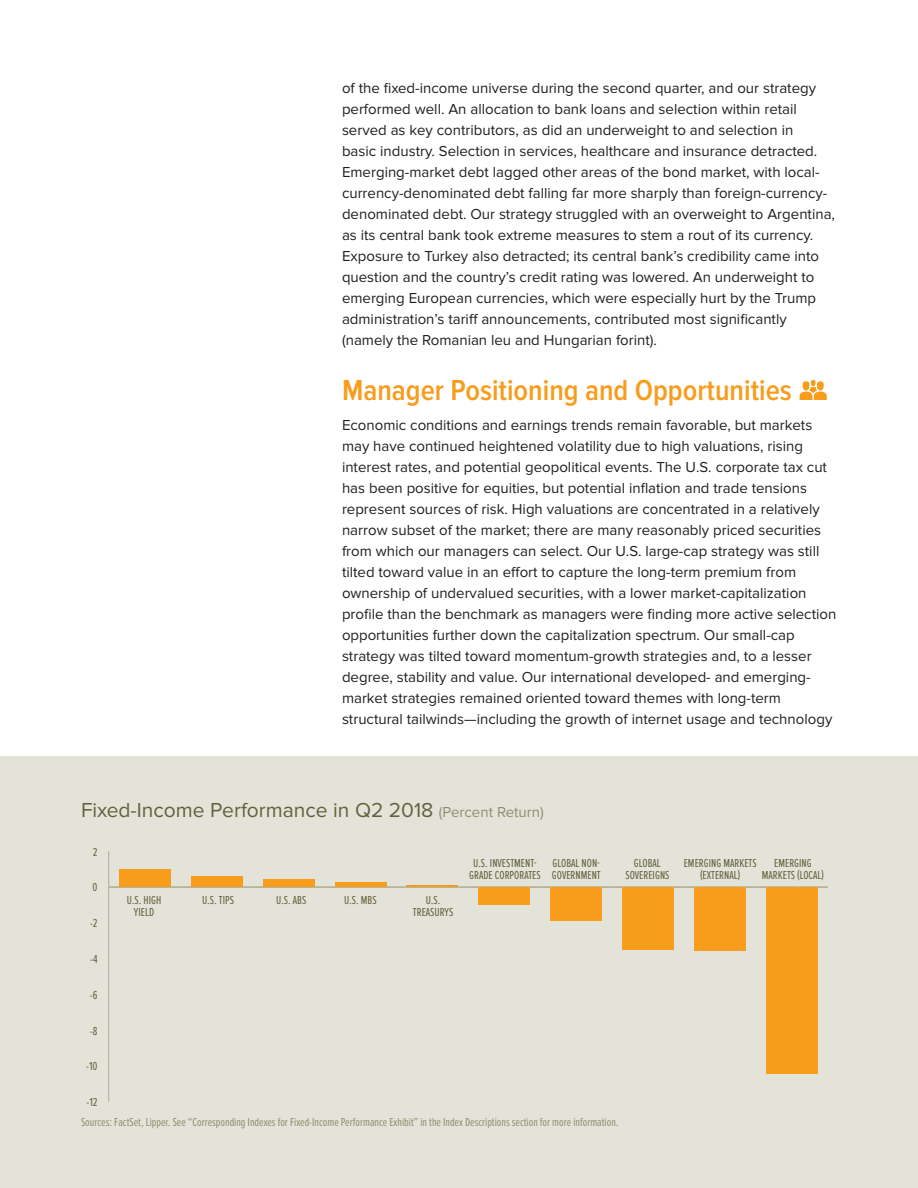
<style>
.page{position:relative;width:918px;height:1188px;background:#fff}
.page>*{position:absolute;margin:0;border:0;box-sizing:border-box;transform-origin:0 0}
.Head_body{font:600 30px "Proxima Nova Cond";color:#f89c1c}
.Head_sidebar{font:21px "Proxima Nova";color:#64613e}
.Body_Copy__10pt__R{font:15px/21px "Proxima Nova";color:#231f20}
.t1{font:12px/12px "Proxima Nova Ex Cn";color:#64613e;text-align:center}
.source{font:12px "Proxima Nova Ex Cn";color:#918d6e}
.s1{font-size:15px;color:#918d6e}
</style>
<div class="page">
<div style="left:0;top:756px;width:918px;height:432px;background:#e4e3d9"></div>
<svg style="left:799px;top:380px;width:28px;height:20px"></svg>
<hr style="left:109px;top:886px;width:719px;height:2px;background:#adac91">
<hr style="left:108px;top:851px;width:1px;height:251px;background:#adac91">
<div style="left:119px;top:869px;width:52px;height:18px;background:#f89c1c"></div>
<div style="left:191px;top:876px;width:52px;height:11px;background:#f89c1c"></div>
<div style="left:263px;top:880px;width:52px;height:7px;background:#f89c1c"></div>
<hr style="left:335px;top:883px;width:51px;height:4px;background:#f89c1c">
<hr style="left:407px;top:885px;width:51px;height:2px;background:#f89c1c">
<div style="left:479px;top:887px;width:51px;height:18px;background:#f89c1c"></div>
<div style="left:550px;top:887px;width:52px;height:34px;background:#f89c1c"></div>
<div style="left:622px;top:887px;width:52px;height:63px;background:#f89c1c"></div>
<div style="left:694px;top:887px;width:52px;height:63px;background:#f89c1c"></div>
<div style="left:766px;top:887px;width:52px;height:186px;background:#f89c1c"></div>
<p class="Body_Copy__10pt__R" style="left:342px;top:78px;width:495px">of the fixed-income universe during the second quarter, and our strategy performed well. An allocation to bank loans and selection within retail served as key contributors, as did an underweight to and selection in<br>basic industry. Selection in services, healthcare and insurance detracted.<br>Emerging-market debt lagged other areas of the bond market, with local&shy;currency-denominated debt falling far more sharply than foreign-currency&shy;denominated debt. Our strategy struggled with an overweight to Argentina, as its central bank took extreme measures to stem a rout of its currency.<br>Exposure to Turkey also detracted; its central bank’s credibility came into question and the country’s credit rating was lowered. An underweight to emerging European currencies, which were especially hurt by the Trump administration’s tariff announcements, contributed most significantly (namely the Romanian leu and Hungarian forint).</p>
<p class="Head_body" style="left:342px;top:373px;width:451px">Manager Positioning and Opportunities</p>
<p class="Body_Copy__10pt__R" style="left:342px;top:415px;width:496px">Economic conditions and earnings trends remain favorable, but markets may have continued heightened volatility due to high valuations, rising interest rates, and potential geopolitical events. The U.S. corporate tax cut has been positive for equities, but potential inflation and trade tensions represent sources of risk. High valuations are concentrated in a relatively narrow subset of the market; there are many reasonably priced securities from which our managers can select. Our U.S. large-cap strategy was still tilted toward value in an effort to capture the long-term premium from ownership of undervalued securities, with a lower market-capitalization profile than the benchmark as managers were finding more active selection opportunities further down the capitalization spectrum. Our small-cap strategy was tilted toward momentum-growth strategies and, to a lesser degree, stability and value. Our international developed- and emerging&shy;market strategies remained oriented toward themes with long-term structural tailwinds—including the growth of internet usage and technology</p>
<p class="Head_sidebar" style="left:81px;top:801px;width:464px">Fixed-Income Performance in Q2 2018 <span class="s1">(Percent Return)</span></p>
<p class="t1" style="left:93px;top:846px;width:6px">2</p>
<p class="t1" style="left:93px;top:882px;width:6px">0</p>
<p class="t1" style="left:90px;top:917px;width:9px">-2</p>
<p class="t1" style="left:90px;top:953px;width:9px">-4</p>
<p class="t1" style="left:90px;top:989px;width:9px">-6</p>
<p class="t1" style="left:90px;top:1025px;width:9px">-8</p>
<p class="t1" style="left:86px;top:1061px;width:13px">-10</p>
<p class="t1" style="left:87px;top:1096px;width:13px">-12</p>
<p class="t1" style="left:127px;top:894px;width:36px">U.S. HIGH<br>YIELD</p>
<p class="t1" style="left:202px;top:894px;width:33px">U.S. TIPS</p>
<p class="t1" style="left:276px;top:894px;width:32px">U.S. ABS</p>
<p class="t1" style="left:344px;top:894px;width:34px">U.S. MBS</p>
<p class="t1" style="left:413px;top:894px;width:42px">U.S.<br>TREASURYS</p>
<p class="t1" style="left:469px;top:858px;width:73px">U.S. INVESTMENT-<br>GRADE CORPORATES</p>
<p class="t1" style="left:684px;top:858px;width:74px">EMERGING MARKETS (EXTERNAL)</p>
<p class="t1" style="left:762px;top:858px;width:64px">EMERGING<br>MARKETS (LOCAL)</p>
<p class="t1" style="left:552px;top:858px;width:50px;text-align:left">GLOBAL NON-<br>GOVERNMENT</p>
<p class="t1" style="left:626px;top:858px;width:45px">GLOBAL<br>SOVEREIGNS</p>
<p class="source" style="left:81px;top:1116px;width:539px">Sources: FactSet, Lipper. See “Corresponding Indexes for Fixed-Income Performance Exhibit” in the Index Descriptions section for more information.</p>
</div>
